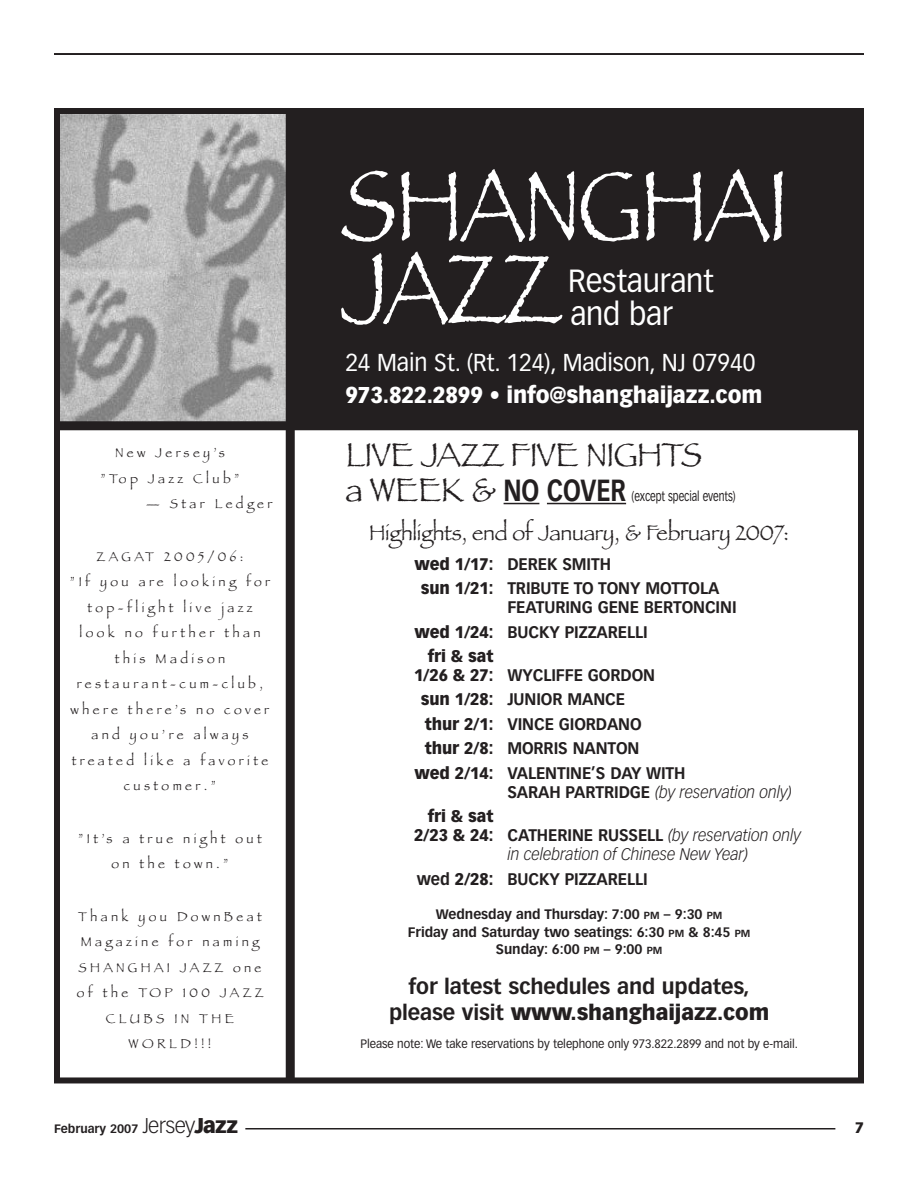
<style>
.page{position:relative;width:918px;height:1188px;background:#fff}
.page>*{position:absolute;margin:0;border:0;box-sizing:border-box;transform-origin:0 0}
.t1{font:103.5px/82.5px "Papyrus Plain";letter-spacing:-.025em;color:#fff;scale:.85 1}
.t2{font:34.5px "Papyrus Plain";letter-spacing:-.02em;color:#231f20;scale:.95 1}
.t3{font:31.5px/33px "Vectora LH";letter-spacing:-.005em;color:#fff;scale:.95 1}
.t4{font:700 30px "Vectora LH";letter-spacing:-.005em;color:#231f20;scale:.8 1}
.t5{font:24px "Vectora LH";letter-spacing:-.005em;color:#fff;scale:.95 1}
.t6{font:22.5px "Papyrus Plain";letter-spacing:-.015em;color:#231f20;scale:.95 1}
.t7{font:900 22.5px "Vectora LH";letter-spacing:-.005em;color:#fff;scale:.95 1}
.t8{font:700 21px/25.7px "Vectora LH";letter-spacing:-.005em;color:#231f20;text-align:center}
.t9{font:700 16.5px/24.5px "Vectora LH";letter-spacing:-.005em;color:#231f20;scale:.95 1}
.t10{font:italic 300 16.5px "Vectora LH";letter-spacing:-.005em;color:#231f20;scale:.95 1}
.t11{font:900 16.5px "Vectora LH";letter-spacing:-.005em;color:#231f20;scale:.95 1}
.t12{font:900 15px "Vectora LH";color:#231f20}
.t13{font:13.5px/25.5px "Papyrus Plain";letter-spacing:.265em;color:#231f20;text-align:center;scale:.95 1}
.t14{font:700 13.5px/18px "Vectora LH";letter-spacing:-.005em;color:#231f20;text-align:center}
.t15{font:13.5px "Vectora LH";letter-spacing:-.005em;color:#231f20;scale:.75 1}
.t16{font:12px "Vectora LH";letter-spacing:-.005em;color:#231f20;scale:.95 1}
.t17{font:700 12px "Vectora LH";color:#231f20}
.s1{font-weight:400}
.s2{font-family:"Papyrus Plain";font-weight:400;font-size:34.5px}
.s3{font-weight:900}
.s4{font-weight:700;font-style:normal}
.s5{font-weight:900;font-style:normal}
.s6{font-size:10.2px}
.s7{font-weight:300;font-size:21px}
.s8{font-weight:900;font-size:21px}
</style>
<div class="page">
<hr style="left:245px;top:1128px;width:590px;height:2px;background:#231f20">
<hr style="left:54px;top:54px;width:810px;height:1px;background:#231f20">
<div style="left:54px;top:108px;width:810px;height:318px;background:#231f20"></div>
<img style="left:61px;top:115px;width:225px;height:306px">
<div style="left:54px;top:108px;width:810px;height:975px;border:6px solid #231f20"></div>
<hr style="left:504px;top:503px;width:35px;height:1px;background:#231f20">
<hr style="left:547px;top:503px;width:34px;height:1px;background:#231f20">
<hr style="left:581px;top:503px;width:45px;height:1px;background:#231f20">
<div style="left:286px;top:108px;width:9px;height:972px;background:#231f20"></div>
<div style="left:54px;top:421px;width:810px;height:9px;background:#231f20"></div>
<p class="t13" style="left:100px;top:440px;width:148px">New Jersey’s ”Top Jazz Club”</p>
<p class="t13" style="left:146px;top:491px;width:135px">— Star Ledger</p>
<p class="t13" style="left:70px;top:544px;width:212px">ZAGAT 2005/06:<br>”If you are looking for top-flight live jazz look no further than this Madison restaurant-cum-club, where there’s no cover and you’re always treated like a favorite customer.”</p>
<p class="t13" style="left:78px;top:826px;width:195px">”It’s a true night out on the town.”</p>
<p class="t13" style="left:77px;top:904px;width:198px">Thank you DownBeat<br>Magazine for naming<br>SHANGHAI JAZZ one of the TOP 100 JAZZ<br>CLUBS IN THE<br>WORLD!!!</p>
<h1 class="t1" style="left:341px;top:166px;width:529px">SHANGHAI<br>JAZZ</h1>
<h3 class="t3" style="left:568px;top:266px;width:155px">Restaurant and bar</h3>
<h3 class="t5" style="left:345px;top:353px;width:433px">24 Main St. (Rt. 124), Madison, NJ 07940</h3>
<h3 class="t7" style="left:345px;top:385px;width:441px">973.822.2899 <span class="s1">•</span> info@shanghaijazz.com</h3>
<h2 class="t2" style="left:345px;top:432px;width:377px">LIVE JAZZ FIVE NIGHTS</h2>
<h3 class="t4" style="left:345px;top:477px;width:352px"><span class="s2">a WEEK &amp;</span> NO COVER</h3>
<p class="t15" style="left:632px;top:490px;width:140px">(except special events)</p>
<h3 class="t6" style="left:369px;top:518px;width:444px">Highlights, end of January, &amp; February 2007:</h3>
<p class="t9" style="left:421px;top:553px;width:316px;text-indent:-6px"><span class="s3">wed 1/17:</span> DEREK SMITH<br><span class="s3">sun 1/21:</span> TRIBUTE TO TONY MOTTOLA</p>
<p class="t9" style="left:507px;top:596px;width:243px">FEATURING GENE BERTONCINI</p>
<p class="t9" style="left:414px;top:621px;width:247px"><span class="s3">wed 1/24:</span> BUCKY PIZZARELLI</p>
<p class="t11" style="left:428px;top:649px;width:70px">fri &amp; sat</p>
<p class="t9" style="left:414px;top:664px;width:255px"><span class="s3">1/26 &amp; 27:</span> WYCLIFFE GORDON</p>
<p class="t9" style="left:421px;top:688px;width:217px"><span class="s3">sun 1/28:</span> JUNIOR MANCE</p>
<p class="t9" style="left:425px;top:713px;width:230px"><span class="s3">thur 2/1:</span> VINCE GIORDANO</p>
<p class="t9" style="left:425px;top:737px;width:227px"><span class="s3">thur 2/8:</span> MORRIS NANTON</p>
<p class="t9" style="left:414px;top:762px;width:287px"><span class="s3">wed 2/14:</span> VALENTINE’S DAY WITH</p>
<p class="t10" style="left:507px;top:785px;width:301px"><span class="s4">SARAH PARTRIDGE</span> (by reservation only)</p>
<p class="t11" style="left:428px;top:810px;width:70px">fri &amp; sat</p>
<p class="t10" style="left:414px;top:829px;width:409px"><span class="s5">2/23 &amp; 24:</span> <span class="s4">CATHERINE RUSSELL</span> (by reservation only</p>
<p class="t10" style="left:507px;top:848px;width:255px">in celebration of Chinese New Year)</p>
<p class="t9" style="left:417px;top:868px;width:245px">wed <span class="s3">2/28:</span> BUCKY PIZZARELLI</p>
<p class="t14" style="left:408px;top:906px;width:344px">Wednesday and Thursday: 7:00 <span class="s6">PM</span> – 9:30 <span class="s6">PM<br></span>Friday and Saturday two seatings: 6:30 <span class="s6">PM</span> &amp; 8:45 <span class="s6">PM</span></p>
<p class="t14" style="left:496px;top:941px;width:168px">Sunday: 6:00 <span class="s6">PM</span> – 9:00 <span class="s6">PM</span></p>
<h3 class="t8" style="left:389px;top:975px;width:382px">for latest schedules and updates, please visit <span class="s3">www.shanghaijazz.com</span></h3>
<p class="t16" style="left:360px;top:1039px;width:462px">Please note: We take reservations by telephone only 973.822.2899 and not by e-mail.</p>
<p class="t17" style="left:54px;top:1124px;width:186px">February 2007 <span class="s7">Jersey</span><span class="s8">Jazz</span></p>
<p class="t12" style="left:855px;top:1122px;width:10px">7</p>
</div>
